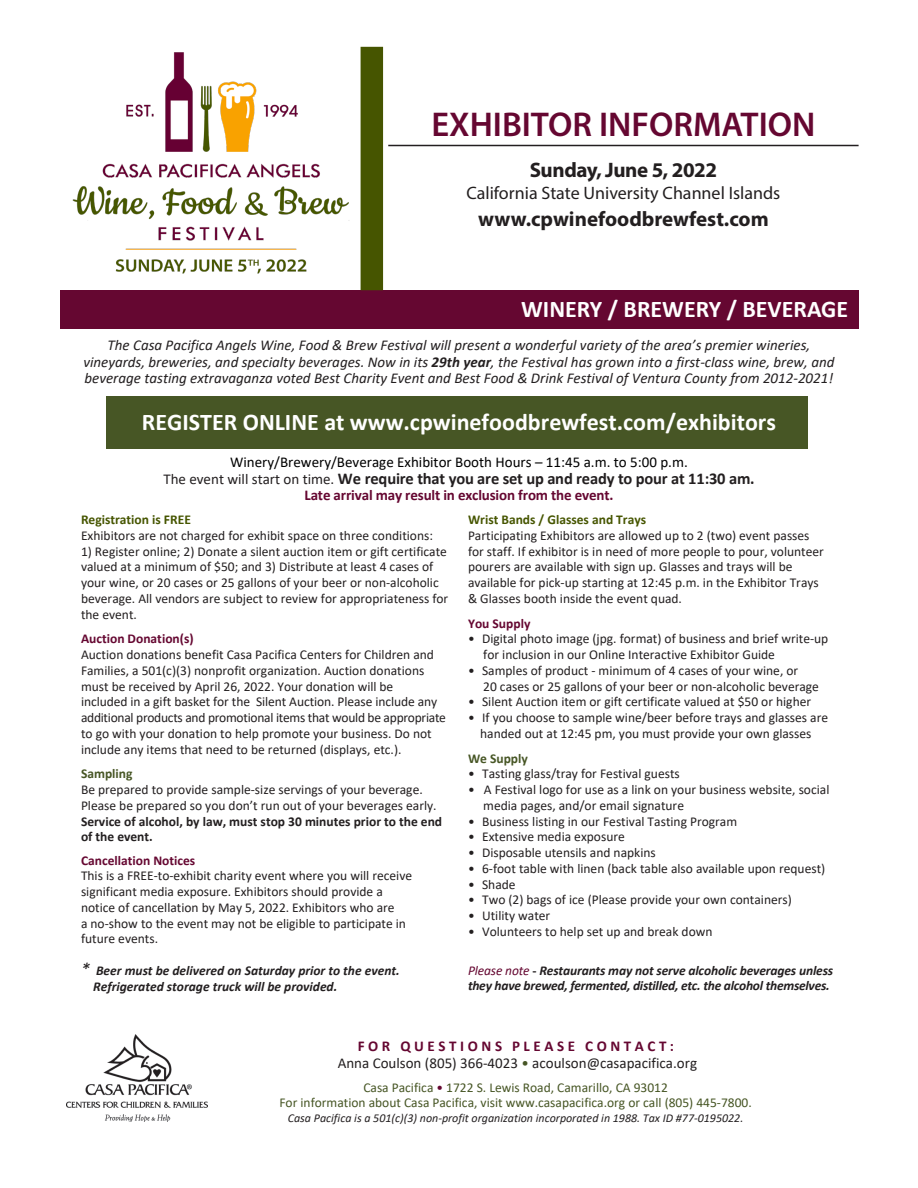
<style>
.page{position:relative;width:918px;height:1188px;background:#fff}
.page>*{position:absolute;margin:0;border:0;box-sizing:border-box;transform-origin:0 0}
.t1{font:600 34.5px "Myriad Pro";color:#650731}
.t2{font:700 24px "Calibri";color:#fff}
.t3{font:700 21px "Myriad Pro";letter-spacing:-.005em;color:#231f20}
.t4{font:18px "Myriad Pro";color:#231f20}
.t5{font:700 16.5px "Calibri";letter-spacing:-.01em;color:#231f20}
.t6{font:italic 15px "Calibri";color:#231f20}
.t7{font:15px "Calibri";color:#000}
.t8{font:15px "Calibri";color:#231f20}
.t9{font:700 15px "Calibri";letter-spacing:-.01em;color:#650731}
.t10{font:700 15px "Calibri";letter-spacing:.24em;color:#650731}
.t11{font:13.5px/15.8px "Calibri";color:#231f20}
.t12{font:italic 700 13.5px/15px "Calibri";letter-spacing:-.01em;color:#231f20}
.t13{font:13.5px "Calibri";color:#475625}
.t14{font:700 13.5px/15.8px "Calibri";color:#231f20}
.t15{font:700 13.5px "Calibri";color:#650731}
.t16{font:700 13.5px "Calibri";color:#465500}
.t17{font:700 13.5px "Calibri";color:#475625}
.t18{font:italic 12px "Calibri";color:#231f20}
.s1{font-weight:700}
.s2{font-weight:400;font-size:15px}
.s3{font-weight:400}
.s4{font-weight:400;font-size:18px}
.s5{font-weight:400;color:#650731}
.s6{font-style:normal}
.s7{color:#475625}
.s8{color:#650731}
</style>
<div class="page">
<div style="left:106px;top:396px;width:702px;height:53px;background:#475625"></div>
<div style="left:60px;top:290px;width:799px;height:38px;background:#650731"></div>
<img style="left:66px;top:1034px;width:142px;height:88px">
<div style="left:361px;top:47px;width:22px;height:243px;background:#465500"></div>
<hr style="left:388px;top:145px;width:471px;height:1px;background:#231f20">
<img style="left:72px;top:52px;width:278px;height:222px">
<p class="t1" style="left:431px;top:102px;width:385px">EXHIBITOR INFORMATION</p>
<p class="t3" style="left:530px;top:156px;width:189px">Sunday, June 5, 2022</p>
<p class="t4" style="left:467px;top:182px;width:315px">California State University Channel Islands</p>
<p class="t3" style="left:478px;top:205px;width:292px">www.cpwinefoodbrewfest.com</p>
<p class="t2" style="left:521px;top:292px;width:329px">WINERY / BREWERY / BEVERAGE</p>
<p class="t6" style="left:108px;top:335px;width:704px">The Casa Pacifica Angels Wine, Food &amp; Brew Festival will present a wonderful variety of the area’s premier wineries,</p>
<p class="t6" style="left:83px;top:351px;width:753px">vineyards, breweries, and specialty beverages. Now in its <span class="s1">29th year</span>, the Festival has grown into a first-class wine, brew, and</p>
<p class="t6" style="left:85px;top:368px;width:750px">beverage tasting extravaganza voted Best Charity Event and Best Food &amp; Drink Festival of Ventura County from 2012-2021!</p>
<p class="t2" style="left:142px;top:405px;width:636px">REGISTER ONLINE at www.cpwinefoodbrewfest.com/exhibitors</p>
<p class="t7" style="left:230px;top:452px;width:459px">Winery/Brewery/Beverage Exhibitor Booth Hours – 11:45 a.m. to 5:00 p.m.</p>
<p class="t5" style="left:163px;top:467px;width:593px"><span class="s2">The event will start on time.</span> We require that you are set up and ready to pour at 11:30 am.</p>
<p class="t9" style="left:305px;top:485px;width:311px">Late arrival may result in exclusion from the event.</p>
<p class="t16" style="left:81px;top:510px;width:111px">Registration is FREE</p>
<p class="t11" style="left:81px;top:527px;width:354px">Exhibitors are not charged for exhibit space on three conditions:</p>
<p class="t11" style="left:81px;top:543px;width:369px">1) Register online; 2) Donate a silent auction item or gift certificate valued at a minimum of $50; and 3) Distribute at least 4 cases of your wine, or 20 cases or 25 gallons of your beer or non-alcoholic beverage. All vendors are subject to review for appropriateness for the event.</p>
<p class="t15" style="left:81px;top:629px;width:114px">Auction Donation(s)</p>
<p class="t11" style="left:81px;top:647px;width:354px">Auction donations benefit Casa Pacifica Centers for Children and<br>Families, a 501(c)(3) nonprofit organization. Auction donations must be received by April 26, 2022. Your donation will be</p>
<p class="t11" style="left:81px;top:694px;width:367px">included in a gift basket for the Silent Auction. Please include any additional products and promotional items that would be appropriate to go with your donation to help promote your business. Do not include any items that need to be returned (displays, etc.).</p>
<p class="t17" style="left:81px;top:764px;width:53px">Sampling</p>
<p class="t11" style="left:81px;top:782px;width:343px">Be prepared to provide sample-size servings of your beverage.</p>
<p class="t14" style="left:81px;top:797px;width:363px"><span class="s3">Please be prepared so you don’t run out of your beverages early.<br></span>Service of alcohol, by law, must stop 30 minutes prior to the end of the event.</p>
<p class="t15" style="left:81px;top:851px;width:116px">Cancellation Notices</p>
<p class="t11" style="left:81px;top:868px;width:333px">This is a FREE-to-exhibit charity event where you will receive</p>
<p class="t11" style="left:81px;top:884px;width:303px">significant media exposure. Exhibitors should provide a</p>
<p class="t11" style="left:81px;top:899px;width:315px">notice of cancellation by May 5, 2022. Exhibitors who are</p>
<p class="t11" style="left:81px;top:915px;width:327px">a no-show to the event may not be eligible to participate in</p>
<p class="t11" style="left:81px;top:931px;width:79px">future events.</p>
<p class="t12" style="left:81px;top:963px;width:320px"><span class="s4">*</span> Beer must be delivered on Saturday prior to the event.</p>
<p class="t12" style="left:93px;top:978px;width:246px">Refrigerated storage truck will be provided.</p>
<p class="t16" style="left:468px;top:510px;width:180px">Wrist Bands / Glasses and Trays</p>
<p class="t11" style="left:468px;top:527px;width:343px">Participating Exhibitors are allowed up to 2 (two) event passes</p>
<p class="t11" style="left:468px;top:543px;width:357px">for staff. If exhibitor is in need of more people to pour, volunteer pourers are available with sign up. Glasses and trays will be</p>
<p class="t11" style="left:468px;top:575px;width:352px">available for pick-up starting at 12:45 p.m. in the Exhibitor Trays</p>
<p class="t11" style="left:468px;top:590px;width:216px">&amp; Glasses booth inside the event quad.</p>
<p class="t15" style="left:468px;top:614px;width:64px">You Supply</p>
<p class="t11" style="left:468px;top:631px;width:362px">• Digital photo image (jpg. format) of business and brief write-up</p>
<p class="t11" style="left:483px;top:647px;width:293px">for inclusion in our Online Interactive Exhibitor Guide</p>
<p class="t11" style="left:468px;top:662px;width:332px">• Samples of product - minimum of 4 cases of your wine, or</p>
<p class="t11" style="left:483px;top:678px;width:337px">20 cases or 25 gallons of your beer or non-alcoholic beverage</p>
<p class="t11" style="left:468px;top:694px;width:345px">• Silent Auction item or gift certificate valued at $50 or higher</p>
<p class="t11" style="left:468px;top:710px;width:362px">• If you choose to sample wine/beer before trays and glasses are</p>
<p class="t11" style="left:480px;top:725px;width:333px">handed out at 12:45 pm, you must provide your own glasses</p>
<p class="t17" style="left:468px;top:749px;width:61px">We Supply</p>
<p class="t11" style="left:468px;top:766px;width:213px">• Tasting glass/tray for Festival guests</p>
<p class="t11" style="left:468px;top:782px;width:363px">• A Festival logo for use as a link on your business website, social</p>
<p class="t11" style="left:483px;top:797px;width:202px">media pages, and/or email signature</p>
<p class="t11" style="left:468px;top:813px;width:271px">• Business listing in our Festival Tasting Program</p>
<p class="t11" style="left:468px;top:829px;width:158px">• Extensive media exposure</p>
<p class="t11" style="left:468px;top:845px;width:189px">• Disposable utensils and napkins</p>
<p class="t11" style="left:468px;top:860px;width:359px">• 6-foot table with linen (back table also available upon request)</p>
<p class="t11" style="left:468px;top:876px;width:49px">• Shade</p>
<p class="t11" style="left:468px;top:892px;width:325px">• Two (2) bags of ice (Please provide your own containers)</p>
<p class="t11" style="left:468px;top:908px;width:84px">• Utility water</p>
<p class="t11" style="left:468px;top:923px;width:246px">• Volunteers to help set up and break down</p>
<p class="t12" style="left:468px;top:963px;width:367px"><span class="s5">Please note</span> <span class="s6">-</span> Restaurants may not serve alcoholic beverages unless they have brewed, fermented, distilled, etc. the alcohol themselves.</p>
<p class="t10" style="left:358px;top:1036px;width:318px">FOR QUESTIONS PLEASE CONTACT:</p>
<p class="t8" style="left:338px;top:1052px;width:361px">Anna Coulson (805) 366-4023 <span class="s7">•</span> acoulson@casapacifica.org</p>
<p class="t13" style="left:363px;top:1078px;width:306px">Casa Pacifica <span class="s8">•</span> 1722 S. Lewis Road, Camarillo, CA 93012</p>
<p class="t13" style="left:279px;top:1093px;width:474px">For information about Casa Pacifica, visit www.casapacifica.org or call (805) 445-7800.</p>
<p class="t18" style="left:288px;top:1109px;width:457px">Casa Pacifica is a 501(c)(3) non-profit organization incorporated in 1988. Tax ID #77-0195022.</p>
</div>
